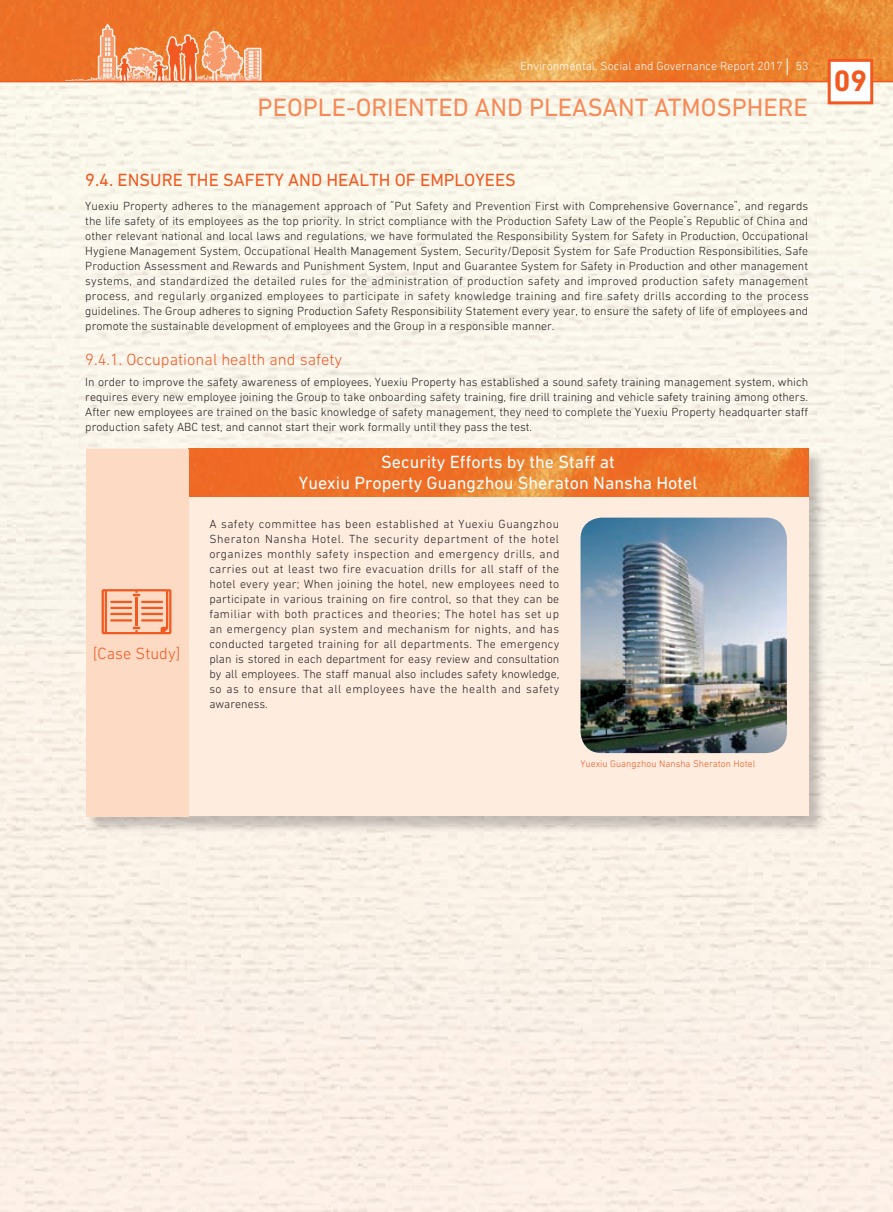
<style>
.page{position:relative;width:893px;height:1212px;background:#fff}
.page>*{position:absolute;margin:0;border:0;box-sizing:border-box;transform-origin:0 0}
.t1{font:700 30px "DIN Next LT Pro";color:#f15921}
.t2{font:25.5px "DIN Next LT Pro";color:#f68a58}
.t3{font:18px/20.2px "DIN Next LT Pro";color:#fff;text-align:center}
._3__標題{font:18px "DIN Next LT Pro";color:#f15921}
._4__副標題{font:300 16.5px "DIN Next LT Pro";color:#f15921}
._1__內文{font:300 12px/15px "DIN Next LT Pro";color:#231f20;text-align:justify}
.t4{font:300 12px "DIN Next LT Pro";color:#fff}
.t5{font:300 9.75px "DIN Next LT Pro";color:#f15921}
</style>
<div class="page">
<img style="left:0;top:82px;width:893px;height:1130px">
<img style="left:0;top:0;width:893px;height:81px">
<svg style="left:58px;top:24px;width:204px;height:57px;background:#f09058"></svg>
<hr style="left:0;top:81px;width:893px;height:1px;background:#f15921">
<div style="left:829px;top:60px;width:43px;height:43px;background:#fff"></div>
<div style="left:828px;top:59px;width:45px;height:45px;border:3px solid #f15921"></div>
<svg style="left:787px;top:58px;width:1px;height:17px"></svg>
<div style="left:86px;top:449px;width:740px;height:384px;background:#231f20;opacity:.25"></div>
<div style="left:86px;top:448px;width:723px;height:368px;background:#feecdf"></div>
<img style="left:189px;top:448px;width:619px;height:48px">
<div style="left:86px;top:448px;width:103px;height:368px;background:#fddac4"></div>
<svg style="left:102px;top:589px;width:69px;height:45px"></svg>
<img style="left:580px;top:518px;width:207px;height:235px">
<p class="t4" style="left:520px;top:59px;width:290px">Environmental, Social and Governance Report 2017 53</p>
<h2 class="t2" style="left:258px;top:93px;width:552px">PEOPLE-ORIENTED AND PLEASANT ATMOSPHERE</h2>
<p class="_3__標題" style="left:85px;top:170px;width:432px">9.4. ENSURE THE SAFETY AND HEALTH OF EMPLOYEES</p>
<p class="_1__內文" style="left:85px;top:198px;width:725px">Yuexiu Property adheres to the management approach of “Put Safety and Prevention First with Comprehensive Governance”, and regards the life safety of its employees as the top priority. In strict compliance with the Production Safety Law of the People’s Republic of China and other relevant national and local laws and regulations, we have formulated the Responsibility System for Safety in Production, Occupational Hygiene Management System, Occupational Health Management System, Security/Deposit System for Safe Production Responsibilities, Safe Production Assessment and Rewards and Punishment System, Input and Guarantee System for Safety in Production and other management systems, and standardized the detailed rules for the administration of production safety and improved production safety management process, and regularly organized employees to participate in safety knowledge training and fire safety drills according to the process guidelines. The Group adheres to signing Production Safety Responsibility Statement every year, to ensure the safety of life of employees and promote the sustainable development of employees and the Group in a responsible manner.</p>
<p class="_4__副標題" style="left:85px;top:350px;width:259px">9.4.1. Occupational health and safety</p>
<p class="_1__內文" style="left:85px;top:375px;width:724px">In order to improve the safety awareness of employees, Yuexiu Property has established a sound safety training management system, which requires every new employee joining the Group to take onboarding safety training, fire drill training and vehicle safety training among others.<br>After new employees are trained on the basic knowledge of safety management, they need to complete the Yuexiu Property headquarter staff production safety ABC test, and cannot start their work formally until they pass the test.</p>
<p class="_4__副標題" style="left:93px;top:644px;width:89px">[Case Study]</p>
<p class="t3" style="left:299px;top:452px;width:400px">Security Efforts by the Staff at<br>Yuexiu Property Guangzhou Sheraton Nansha Hotel</p>
<p class="_1__內文" style="left:209px;top:517px;width:352px">A safety committee has been established at Yuexiu Guangzhou Sheraton Nansha Hotel. The security department of the hotel organizes monthly safety inspection and emergency drills, and carries out at least two fire evacuation drills for all staff of the hotel every year; When joining the hotel, new employees need to participate in various training on fire control, so that they can be familiar with both practices and theories; The hotel has set up an emergency plan system and mechanism for nights, and has conducted targeted training for all departments. The emergency plan is stored in each department for easy review and consultation by all employees. The staff manual also includes safety knowledge, so as to ensure that all employees have the health and safety awareness.</p>
<p class="t5" style="left:580px;top:758px;width:176px">Yuexiu Guangzhou Nansha Sheraton Hotel</p>
<h1 class="t1" style="left:834px;top:64px;width:35px">09</h1>
</div>
